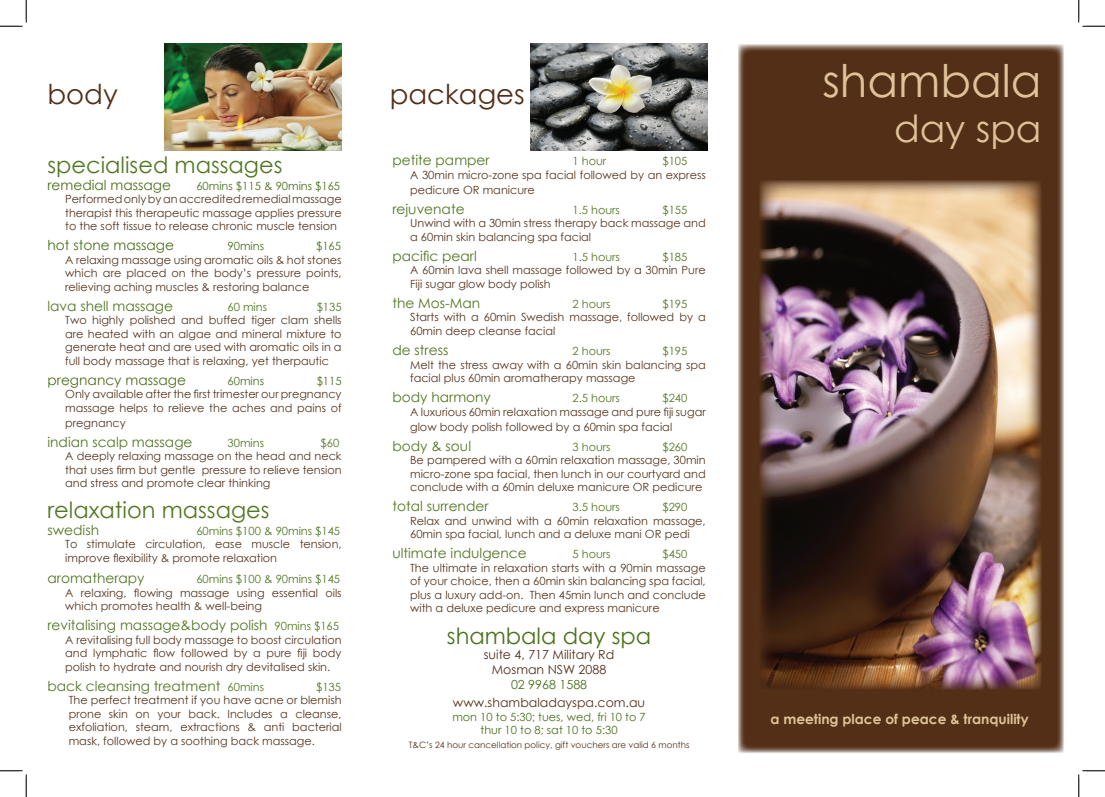
<style>
.page{position:relative;width:1105px;height:797px;background:#fff}
.page>*{position:absolute;margin:0;border:0;box-sizing:border-box;transform-origin:0 0}
.t1{font:45px "Century Gothic";color:#dfc298}
.t2{font:37.5px "Century Gothic";color:#dfc298}
.t3{font:27.5px "Century Gothic";color:#532f18}
.t4{font:22.5px "Century Gothic";color:#527723}
.t5{font:22.5px "Century Gothic";color:#4b711c}
.t6{font:13.75px "Century Gothic";color:#527723}
.t7{font:13.75px "Century Gothic";color:#4b711c}
.t8{font:700 13.75px "Century Gothic";color:#dfc298}
.t9{font:12.5px "Century Gothic";color:#532f18}
.t10{font:12.5px "Century Gothic";color:#4b711c}
.t11{font:11.25px/13.5px "Century Gothic";color:#58361e}
.t12{font:11.25px "Century Gothic";color:#527723}
.t13{font:11.25px "Century Gothic";color:#4b711c}
.t14{font:8.75px "Century Gothic";color:#532f18}
.s1{font-size:11.25px}
</style>
<div class="page">
<svg style="left:738px;top:44px;width:325px;height:709px;background:#603e29"></svg>
<div style="left:761px;top:707px;width:277px;height:24px;background:#532f18"></div>
<img style="left:164px;top:44px;width:178px;height:106px">
<img style="left:531px;top:44px;width:177px;height:106px">
<div style="left:760px;top:63px;width:281px;height:93px;background:#532f18"></div>
<img style="left:760px;top:180px;width:281px;height:509px">
<svg style="left:0;top:0;width:27px;height:27px"></svg>
<svg style="left:0;top:770px;width:27px;height:27px"></svg>
<svg style="left:1078px;top:0;width:27px;height:27px"></svg>
<svg style="left:1078px;top:770px;width:27px;height:27px"></svg>
<p class="t3" style="left:48px;top:74px;width:72px">body</p>
<p class="t4" style="left:48px;top:149px;width:236px">specialised massages</p>
<p class="t7" style="left:48px;top:175px;width:125px">remedial massage</p>
<p class="t13" style="left:196px;top:178px;width:145px">60mins $115 &amp; 90mins $165</p>
<p class="t11" style="left:65px;top:192px;width:278px;text-align:justify">Performed only by an accredited remedial massage therapist this therapeutic massage applies pressure to the soft tissue to release chronic muscle tension</p>
<p class="t7" style="left:48px;top:236px;width:128px">hot stone massage</p>
<p class="t13" style="left:228px;top:238px;width:38px">90mins</p>
<p class="t13" style="left:316px;top:238px;width:26px">$165</p>
<p class="t11" style="left:65px;top:253px;width:278px;text-align:justify">A relaxing massage using aromatic oils &amp; hot stones which are placed on the body’s pressure points, relieving aching muscles &amp; restoring balance</p>
<p class="t6" style="left:48px;top:296px;width:127px">lava shell massage</p>
<p class="t12" style="left:228px;top:299px;width:41px">60 mins</p>
<p class="t12" style="left:317px;top:299px;width:26px">$135</p>
<p class="t11" style="left:65px;top:313px;width:278px;text-align:justify">Two highly polished and buffed tiger clam shells are heated with an algae and mineral mixture to generate heat and are used with aromatic oils in a full body massage that is relaxing, yet therpautic</p>
<p class="t7" style="left:48px;top:370px;width:140px">pregnancy massage</p>
<p class="t13" style="left:228px;top:373px;width:38px">60mins</p>
<p class="t13" style="left:317px;top:373px;width:26px">$115</p>
<p class="t11" style="left:65px;top:387px;width:278px">Only available after the first trimester our pregnancy massage helps to relieve the aches and pains of</p>
<p class="t11" style="left:65px;top:416px;width:62px">pregnancy</p>
<p class="t6" style="left:48px;top:432px;width:146px">indian scalp massage</p>
<p class="t12" style="left:228px;top:435px;width:38px">30mins</p>
<p class="t12" style="left:321px;top:435px;width:20px">$60</p>
<p class="t11" style="left:65px;top:449px;width:278px;text-align:justify">A deeply relaxing massage on the head and neck that uses firm but gentle pressure to relieve tension and stress and promote clear thinking</p>
<p class="t4" style="left:48px;top:494px;width:224px">relaxation massages</p>
<p class="t6" style="left:48px;top:520px;width:53px">swedish</p>
<p class="t12" style="left:196px;top:522px;width:145px">60mins $100 &amp; 90mins $145</p>
<p class="t11" style="left:65px;top:537px;width:278px">To stimulate circulation, ease muscle tension, improve flexibility &amp; promote relaxation</p>
<p class="t6" style="left:48px;top:568px;width:99px">aromatherapy</p>
<p class="t12" style="left:196px;top:571px;width:145px">60mins $100 &amp; 90mins $145</p>
<p class="t11" style="left:65px;top:585px;width:278px">A relaxing, flowing massage using essential oils which promotes health &amp; well-being</p>
<p class="t6" style="left:48px;top:615px;width:293px">revitalising massage&amp;body polish <span class="s1">90mins $165</span></p>
<p class="t11" style="left:65px;top:632px;width:278px;text-align:justify">A revitalising full body massage to boost circulation and lymphatic flow followed by a pure fiji body polish to hydrate and nourish dry devitalised skin.</p>
<p class="t6" style="left:48px;top:676px;width:218px">back cleansing treatment <span class="s1">60mins</span></p>
<p class="t12" style="left:316px;top:678px;width:26px">$135</p>
<p class="t11" style="left:69px;top:693px;width:274px;text-align:justify">The perfect treatment if you have acne or blemish prone skin on your back. Includes a cleanse, exfoliation, steam, extractions &amp; anti bacterial mask, followed by a soothing back massage.</p>
<p class="t3" style="left:390px;top:74px;width:136px">packages</p>
<p class="t6" style="left:392px;top:151px;width:99px">petite pamper</p>
<p class="t12" style="left:572px;top:153px;width:35px">1 hour</p>
<p class="t12" style="left:662px;top:153px;width:26px">$105</p>
<p class="t11" style="left:410px;top:167px;width:297px;line-height:15px">A 30min micro-zone spa facial followed by an express pedicure OR manicure</p>
<p class="t6" style="left:392px;top:199px;width:74px">rejuvenate</p>
<p class="t12" style="left:572px;top:202px;width:49px">1.5 hours</p>
<p class="t12" style="left:662px;top:202px;width:26px">$155</p>
<p class="t11" style="left:410px;top:216px;width:297px">Unwind with a 30min stress therapy back massage and a 60min skin balancing spa facial</p>
<p class="t6" style="left:392px;top:246px;width:86px">pacific pearl</p>
<p class="t12" style="left:572px;top:249px;width:49px">1.5 hours</p>
<p class="t12" style="left:662px;top:249px;width:26px">$185</p>
<p class="t11" style="left:410px;top:263px;width:297px">A 60min lava shell massage followed by a 30min Pure<br>Fiji sugar glow body polish</p>
<p class="t6" style="left:392px;top:293px;width:89px">the Mos-Man</p>
<p class="t12" style="left:572px;top:296px;width:40px">2 hours</p>
<p class="t12" style="left:662px;top:296px;width:26px">$195</p>
<p class="t11" style="left:410px;top:310px;width:297px">Starts with a 60min Swedish massage, followed by a<br>60min deep cleanse facial</p>
<p class="t6" style="left:392px;top:340px;width:57px">de stress</p>
<p class="t12" style="left:572px;top:343px;width:40px">2 hours</p>
<p class="t12" style="left:662px;top:343px;width:26px">$195</p>
<p class="t11" style="left:410px;top:357px;width:297px">Melt the stress away with a 60min skin balancing spa facial plus 60min aromatherapy massage</p>
<p class="t6" style="left:392px;top:387px;width:100px">body harmony</p>
<p class="t12" style="left:572px;top:390px;width:49px">2.5 hours</p>
<p class="t12" style="left:662px;top:390px;width:26px">$240</p>
<p class="t11" style="left:410px;top:404px;width:297px;line-height:15px">A luxurious 60min relaxation massage and pure fiji sugar glow body polish followed by a 60min spa facial</p>
<p class="t6" style="left:392px;top:436px;width:80px">body &amp; soul</p>
<p class="t12" style="left:572px;top:439px;width:40px">3 hours</p>
<p class="t12" style="left:662px;top:439px;width:26px">$260</p>
<p class="t11" style="left:410px;top:453px;width:297px;text-align:justify">Be pampered with a 60min relaxation massage, 30min micro-zone spa facial, then lunch in our courtyard and conclude with a 60min deluxe manicure OR pedicure</p>
<p class="t6" style="left:392px;top:496px;width:98px">total surrender</p>
<p class="t12" style="left:572px;top:499px;width:49px">3.5 hours</p>
<p class="t12" style="left:662px;top:499px;width:26px">$290</p>
<p class="t11" style="left:410px;top:514px;width:297px">Relax and unwind with a 60min relaxation massage,<br>60min spa facial, lunch and a deluxe mani OR pedi</p>
<p class="t6" style="left:392px;top:543px;width:136px">ultimate indulgence</p>
<p class="t12" style="left:572px;top:546px;width:40px">5 hours</p>
<p class="t12" style="left:662px;top:546px;width:26px">$450</p>
<p class="t11" style="left:410px;top:561px;width:297px;text-align:justify">The ultimate in relaxation starts with a 90min massage of your choice, then a 60min skin balancing spa facial, plus a luxury add-on. Then 45min lunch and conclude with a deluxe pedicure and express manicure</p>
<p class="t5" style="left:447px;top:620px;width:206px">shambala day spa</p>
<p class="t9" style="left:484px;top:645px;width:132px">suite 4, 717 Military Rd</p>
<p class="t9" style="left:492px;top:660px;width:116px">Mosman NSW 2088</p>
<p class="t10" style="left:511px;top:675px;width:78px">02 9968 1588</p>
<p class="t9" style="left:453px;top:693px;width:194px">www.shambaladayspa.com.au</p>
<p class="t13" style="left:452px;top:708px;width:195px">mon 10 to 5:30; tues, wed, fri 10 to 7</p>
<p class="t13" style="left:481px;top:722px;width:139px">thur 10 to 8; sat 10 to 5:30</p>
<p class="t14" style="left:409px;top:738px;width:282px">T&amp;C’s 24 hour cancellation policy, gift vouchers are valid 6 months</p>
<p class="t1" style="left:822px;top:50px;width:221px">shambala</p>
<p class="t2" style="left:894px;top:102px;width:149px">day spa</p>
<p class="t8" style="left:770px;top:709px;width:260px">a meeting place of peace &amp; tranquility</p>
</div>
